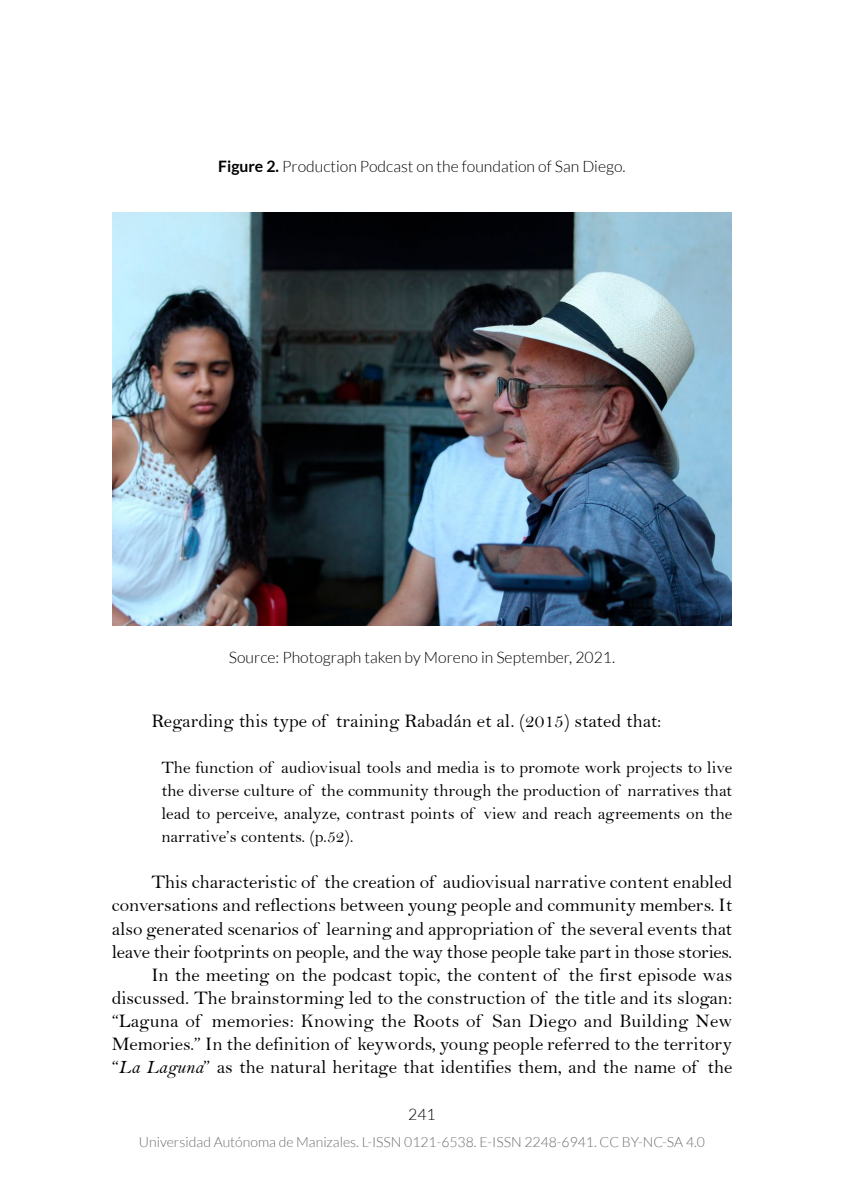
<style>
.page{position:relative;width:844px;height:1191px;background:#fff}
.page>*{position:absolute;margin:0;border:0;box-sizing:border-box;transform-origin:0 0}
.t1{font:19.25px/23.1px "Bell";color:#000;text-align:right}
.t2{font:17.5px/23.1px "Bell";color:#000;text-align:justify}
.t3{font:300 15.75px "Lato";color:#000}
.t4{font:300 14px "Lato";color:#6e6e6e}
.s1{font-weight:700}
.s2{font-family:"Bell MT Italic"}
</style>
<div class="page">
<img style="left:112px;top:213px;width:619px;height:412px">
<p class="t3" style="left:218px;top:158px;width:409px"><span class="s1">Figure 2.</span> Production Podcast on the foundation of San Diego.</p>
<p class="t3" style="left:229px;top:649px;width:387px">Source: Photograph taken by Moreno in September, 2021.</p>
<p class="t1" style="left:151px;top:709px;width:511px">Regarding this type of training Rabadán et al. (2015) stated that:</p>
<p class="t2" style="left:161px;top:755px;width:572px">The function of audiovisual tools and media is to promote work projects to live the diverse culture of the community through the production of narratives that lead to perceive, analyze, contrast points of view and reach agreements on the narrative’s contents. (p.52).</p>
<p class="t1" style="left:112px;top:870px;width:622px">This characteristic of the creation of audiovisual narrative content enabled conversations and reflections between young people and community members. It also generated scenarios of learning and appropriation of the several events that leave their footprints on people, and the way those people take part in those stories.<br>In the meeting on the podcast topic, the content of the first episode was discussed. The brainstorming led to the construction of the title and its slogan: “Laguna of memories: Knowing the Roots of San Diego and Building New Memories.” In the definition of keywords, young people referred to the territory “<span class="s2">La Laguna</span>” as the natural heritage that identifies them, and the name of the</p>
<p class="t3" style="left:408px;top:1105px;width:29px">241</p>
<p class="t4" style="left:139px;top:1134px;width:567px">Universidad Autónoma de Manizales. L-ISSN 0121-6538. E-ISSN 2248-6941. CC BY-NC-SA 4.0</p>
</div>
